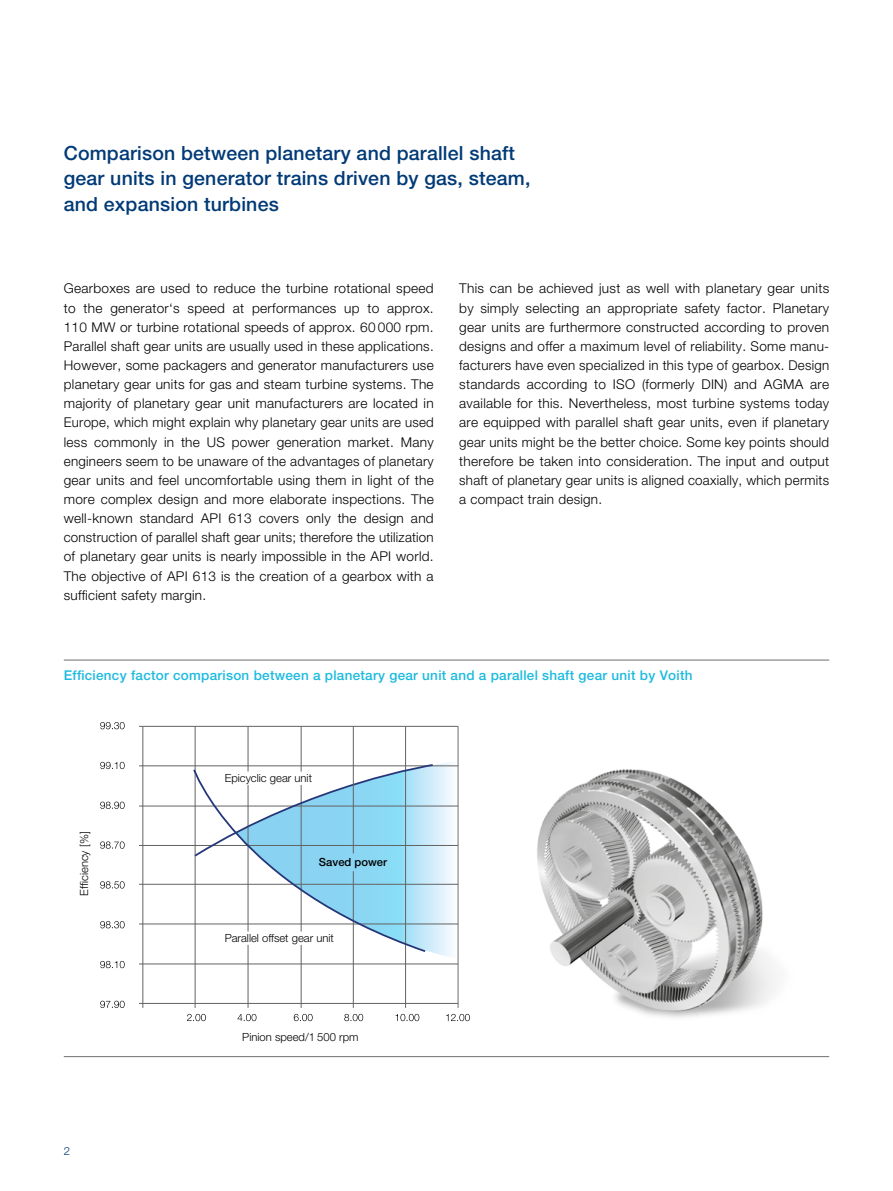
<style>
.page{position:relative;width:893px;height:1191px;background:#fff}
.page>*{position:absolute;margin:0;border:0;box-sizing:border-box;transform-origin:0 0}
.t1{font:500 19.5px/25.5px "Helvetica Neue LT Pro";letter-spacing:.01em;color:#003a76}
.t2{font:300 13.5px/19.2px "Helvetica Neue LT Pro";letter-spacing:.02em;color:#000;text-align:justify}
.t3{font:500 13.5px "Helvetica Neue LT Pro";letter-spacing:.02em;color:#1dbadf}
.t4{font:300 11.25px "Helvetica Neue LT Pro";color:#000}
.t5{font:500 11.25px "Helvetica Neue LT Pro";color:#000}
.t6{font:300 11.25px "Helvetica Neue LT Pro";color:#003a76}
</style>
<div class="page">
<hr style="left:64px;top:659px;width:765px;height:1px;background:#706f6f">
<hr style="left:64px;top:1056px;width:765px;height:1px;background:#706f6f">
<svg style="left:247px;top:761px;width:211px;height:197px"></svg>
<hr style="left:139px;top:726px;width:319px;height:1px;background:#646363">
<hr style="left:139px;top:765px;width:319px;height:1px;background:#646363">
<hr style="left:139px;top:805px;width:319px;height:1px;background:#646363">
<hr style="left:139px;top:845px;width:319px;height:1px;background:#646363">
<hr style="left:139px;top:884px;width:319px;height:1px;background:#646363">
<hr style="left:139px;top:923px;width:319px;height:1px;background:#646363">
<hr style="left:139px;top:963px;width:319px;height:1px;background:#646363">
<hr style="left:139px;top:1003px;width:319px;height:1px;background:#646363">
<hr style="left:142px;top:726px;width:1px;height:281px;background:#646363">
<hr style="left:195px;top:726px;width:1px;height:281px;background:#646363">
<hr style="left:248px;top:726px;width:1px;height:281px;background:#646363">
<hr style="left:301px;top:726px;width:1px;height:281px;background:#646363">
<hr style="left:353px;top:871px;width:1px;height:136px;background:#646363">
<hr style="left:405px;top:726px;width:1px;height:281px;background:#646363">
<hr style="left:458px;top:726px;width:1px;height:281px;background:#717072">
<svg style="left:193px;top:763px;width:241px;height:95px"></svg>
<svg style="left:192px;top:768px;width:235px;height:185px"></svg>
<svg style="left:100px;top:722px;width:25px;height:7px"></svg>
<svg style="left:100px;top:762px;width:25px;height:7px"></svg>
<svg style="left:100px;top:801px;width:25px;height:8px"></svg>
<svg style="left:100px;top:841px;width:25px;height:7px"></svg>
<svg style="left:100px;top:881px;width:25px;height:7px"></svg>
<svg style="left:100px;top:921px;width:25px;height:7px"></svg>
<svg style="left:100px;top:961px;width:25px;height:7px"></svg>
<svg style="left:100px;top:1000px;width:25px;height:8px"></svg>
<svg style="left:187px;top:1014px;width:19px;height:7px"></svg>
<svg style="left:238px;top:1014px;width:18px;height:7px"></svg>
<svg style="left:294px;top:1014px;width:19px;height:7px"></svg>
<svg style="left:344px;top:1014px;width:19px;height:7px"></svg>
<svg style="left:395px;top:1014px;width:24px;height:7px"></svg>
<svg style="left:446px;top:1014px;width:24px;height:7px"></svg>
<hr style="left:353px;top:726px;width:1px;height:127px;background:#646363">
<div style="left:242px;top:931px;width:65px;height:14px;background:#fff;border-radius:2px"></div>
<div style="left:240px;top:771px;width:65px;height:14px;background:#fff;border-radius:2px"></div>
<img style="left:537px;top:769px;width:240px;height:249px">
<h1 class="t1" style="left:64px;top:140px;width:468px">Comparison between planetary and parallel shaft gear units in generator trains driven by gas, steam, and expansion turbines</h1>
<p class="t2" style="left:64px;top:279px;width:371px">Gearboxes are used to reduce the turbine rotational speed to the generator‘s speed at performances up to approx.<br>110 MW or turbine rotational speeds of approx. 60 000 rpm.<br>Parallel shaft gear units are usually used in these applications.<br>However, some packagers and generator manufacturers use planetary gear units for gas and steam turbine systems. The majority of planetary gear unit manufacturers are located in Europe, which might explain why planetary gear units are used less commonly in the US power generation market. Many engineers seem to be unaware of the advantages of planetary gear units and feel uncomfortable using them in light of the more complex design and more elaborate inspections. The well-known standard API 613 covers only the design and construction of parallel shaft gear units; therefore the utilization of planetary gear units is nearly impossible in the API world.<br>The objective of API 613 is the creation of a gearbox with a sufficient safety margin.</p>
<p class="t2" style="left:459px;top:279px;width:371px">This can be achieved just as well with planetary gear units by simply selecting an appropriate safety factor. Planetary gear units are furthermore constructed according to proven designs and offer a maximum level of reliability. Some manu&shy;facturers have even specialized in this type of gearbox. Design standards according to ISO (formerly DIN) and AGMA are available for this. Nevertheless, most turbine systems today are equipped with parallel shaft gear units, even if planetary gear units might be the better choice. Some key points should therefore be taken into consideration. The input and output shaft of planetary gear units is aligned coaxially, which permits a compact train design.</p>
<p class="t3" style="left:64px;top:666px;width:630px">Efficiency factor comparison between a planetary gear unit and a parallel shaft gear unit by Voith</p>
<p class="t4" style="left:77px;top:895px;width:65px;rotate:-90deg">Efficiency [%]</p>
<p class="t6" style="left:64px;top:1144px;width:8px">2</p>
<p class="t4" style="left:225px;top:771px;width:89px">Epicyclic gear unit</p>
<p class="t5" style="left:319px;top:855px;width:70px">Saved power</p>
<p class="t4" style="left:225px;top:931px;width:111px">Parallel offset gear unit</p>
<p class="t4" style="left:242px;top:1030px;width:118px">Pinion speed/1 500 rpm</p>
</div>
